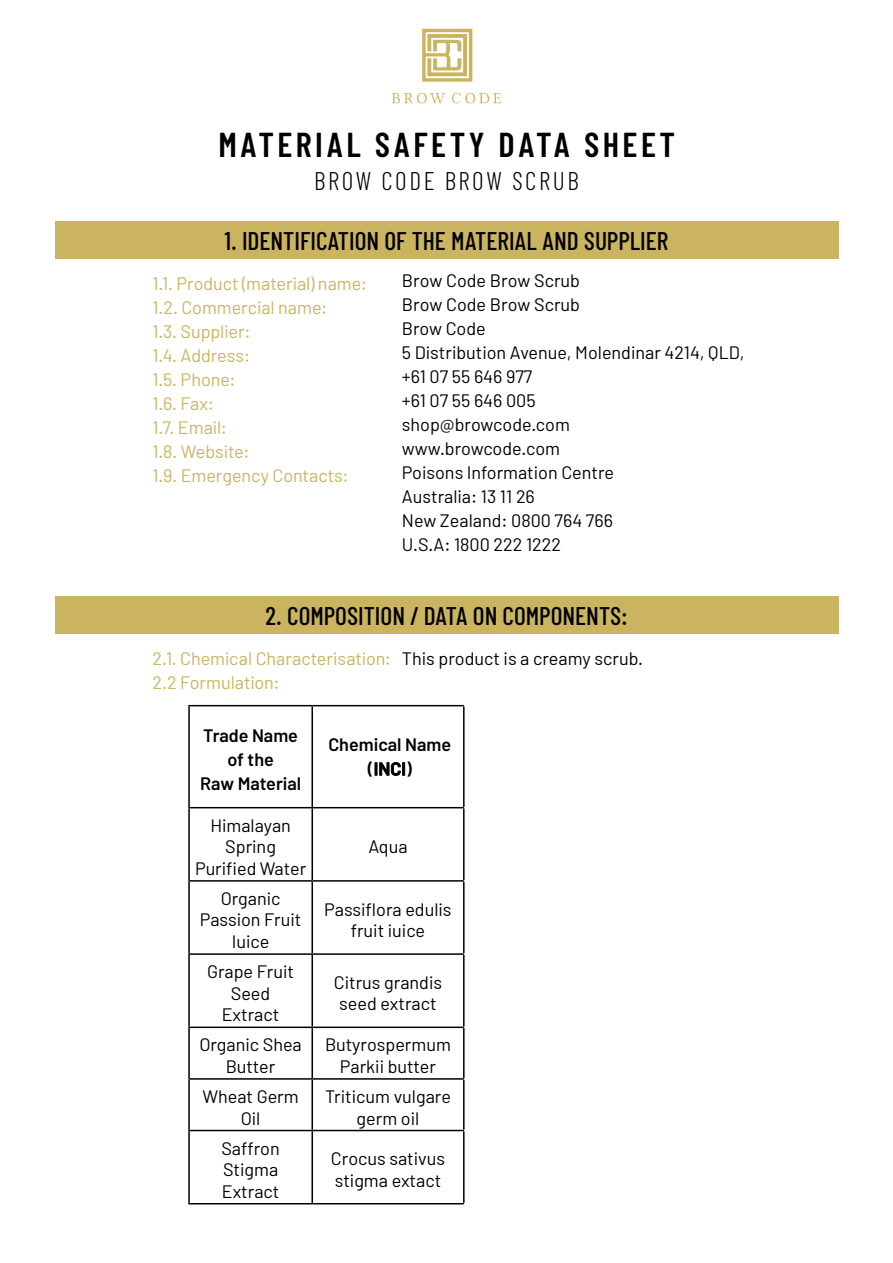
<style>
.page{position:relative;width:893px;height:1263px;background:#fff}
.page>*{position:absolute;margin:0;border:0;box-sizing:border-box;transform-origin:0 0}
.t1{font:600 34.5px "Barlow Condensed";letter-spacing:.1em;color:#000}
.t2{font:500 25.5px "Barlow Condensed";color:#000}
.t3{font:300 25.5px "Barlow Condensed";letter-spacing:.1em;color:#000}
.t4{font:18px/21.6px "Barlow";color:#000;text-align:center}
.t5{font:18px/24px "Barlow";letter-spacing:-.005em;color:#cbb45f}
.t6{font:600 18px/24px "Barlow";color:#000;text-align:center}
</style>
<div class="page">
<svg style="left:392px;top:93px;width:53px;height:10px"></svg>
<svg style="left:452px;top:93px;width:49px;height:10px"></svg>
<svg style="left:422px;top:29px;width:50px;height:53px"></svg>
<div style="left:55px;top:222px;width:783px;height:37px;background:#cbb45f"></div>
<div style="left:55px;top:596px;width:783px;height:37px;background:#cbb45f"></div>
<hr style="left:188px;top:705px;width:124px;height:1px;background:#000">
<hr style="left:188px;top:706px;width:2px;height:101px;background:#000">
<hr style="left:312px;top:705px;width:152px;height:1px;background:#000">
<hr style="left:311px;top:706px;width:2px;height:101px;background:#000">
<hr style="left:463px;top:706px;width:2px;height:101px;background:#000">
<hr style="left:188px;top:807px;width:124px;height:1px;background:#000">
<hr style="left:188px;top:808px;width:2px;height:72px;background:#000">
<hr style="left:312px;top:807px;width:152px;height:1px;background:#000">
<hr style="left:311px;top:808px;width:2px;height:72px;background:#000">
<hr style="left:463px;top:808px;width:2px;height:72px;background:#000">
<hr style="left:188px;top:880px;width:124px;height:2px;background:#000">
<hr style="left:188px;top:882px;width:2px;height:71px;background:#000">
<hr style="left:312px;top:880px;width:152px;height:2px;background:#000">
<hr style="left:311px;top:882px;width:2px;height:71px;background:#000">
<hr style="left:463px;top:882px;width:2px;height:71px;background:#000">
<hr style="left:188px;top:953px;width:124px;height:2px;background:#000">
<hr style="left:188px;top:955px;width:2px;height:71px;background:#000">
<hr style="left:312px;top:953px;width:152px;height:2px;background:#000">
<hr style="left:311px;top:955px;width:2px;height:71px;background:#000">
<hr style="left:463px;top:955px;width:2px;height:71px;background:#000">
<hr style="left:188px;top:1026px;width:124px;height:2px;background:#000">
<hr style="left:188px;top:1028px;width:2px;height:50px;background:#000">
<hr style="left:312px;top:1026px;width:152px;height:2px;background:#000">
<hr style="left:311px;top:1028px;width:2px;height:50px;background:#000">
<hr style="left:463px;top:1028px;width:2px;height:50px;background:#000">
<hr style="left:188px;top:1078px;width:124px;height:2px;background:#000">
<hr style="left:188px;top:1080px;width:2px;height:50px;background:#000">
<hr style="left:312px;top:1078px;width:152px;height:2px;background:#000">
<hr style="left:311px;top:1080px;width:2px;height:50px;background:#000">
<hr style="left:463px;top:1080px;width:2px;height:50px;background:#000">
<hr style="left:188px;top:1130px;width:124px;height:1px;background:#000">
<hr style="left:188px;top:1131px;width:2px;height:72px;background:#000">
<hr style="left:312px;top:1130px;width:152px;height:1px;background:#000">
<hr style="left:311px;top:1131px;width:2px;height:72px;background:#000">
<hr style="left:463px;top:1131px;width:2px;height:72px;background:#000">
<hr style="left:188px;top:1203px;width:124px;height:1px;background:#000">
<hr style="left:312px;top:1203px;width:152px;height:1px;background:#000">
<p class="t1" style="left:218px;top:124px;width:458px">MATERIAL SAFETY DATA SHEET</p>
<p class="t3" style="left:314px;top:165px;width:266px">BROW CODE BROW SCRUB</p>
<p class="t2" style="left:224px;top:225px;width:445px">1. IDENTIFICATION OF THE MATERIAL AND SUPPLIER</p>
<p class="t5" style="left:152px;top:271px;width:216px">1.1. Product (material) name:</p>
<p class="t5" style="left:152px;top:295px;width:176px">1.2. Commercial name:</p>
<p class="t5" style="left:152px;top:319px;width:198px">1.3. Supplier:<br>1.4. Address:<br>1.5. Phone:<br>1.6. Fax:<br>1.7. Email:<br>1.8. Website:<br>1.9. Emergency Contacts:</p>
<p class="t4" style="left:402px;top:268px;width:344px;line-height:24px;text-align:left">Brow Code Brow Scrub<br>Brow Code Brow Scrub<br>Brow Code<br>5 Distribution Avenue, Molendinar 4214, QLD, +61 07 55 646 977<br>+61 07 55 646 005<br>shop@browcode.com<br>www.browcode.com<br>Poisons Information Centre<br>Australia: 13 11 26<br>New Zealand: 0800 764 766<br>U.S.A: 1800 222 1222</p>
<p class="t2" style="left:266px;top:599px;width:363px">2. COMPOSITION / DATA ON COMPONENTS:</p>
<p class="t5" style="left:152px;top:646px;width:240px">2.1. Chemical Characterisation:</p>
<p class="t5" style="left:152px;top:670px;width:129px">2.2 Formulation:</p>
<p class="t4" style="left:402px;top:647px;width:243px">This product is a creamy scrub.</p>
<p class="t6" style="left:203px;top:723px;width:96px">Trade Name of the</p>
<p class="t6" style="left:200px;top:771px;width:102px">Raw Material</p>
<p class="t4" style="left:210px;top:814px;width:82px">Himalayan<br>Spring</p>
<p class="t4" style="left:195px;top:857px;width:113px">Purified Water</p>
<p class="t4" style="left:200px;top:887px;width:103px">Organic<br>Passion Fruit</p>
<p class="t4" style="left:232px;top:930px;width:39px">Iuice</p>
<p class="t4" style="left:207px;top:960px;width:88px">Grape Fruit<br>Seed</p>
<p class="t4" style="left:222px;top:1003px;width:59px">Extract</p>
<p class="t6" style="left:328px;top:732px;width:124px">Chemical Name (INCI)</p>
<p class="t4" style="left:368px;top:835px;width:41px">Aqua</p>
<p class="t4" style="left:324px;top:898px;width:129px">Passiflora edulis fruit iuice</p>
<p class="t4" style="left:334px;top:971px;width:110px">Citrus grandis seed extract</p>
<p class="t4" style="left:199px;top:1033px;width:104px">Organic Shea<br>Butter</p>
<p class="t4" style="left:325px;top:1033px;width:127px">Butyrospermum<br>Parkii butter</p>
<p class="t4" style="left:202px;top:1085px;width:98px">Wheat Germ<br>Oil</p>
<p class="t4" style="left:325px;top:1085px;width:127px">Triticum vulgare germ oil</p>
<p class="t4" style="left:221px;top:1137px;width:60px;text-align:justify">Saffron Stigma Extract</p>
<p class="t4" style="left:331px;top:1147px;width:116px;text-align:left">Crocus sativus stigma extact</p>
</div>
